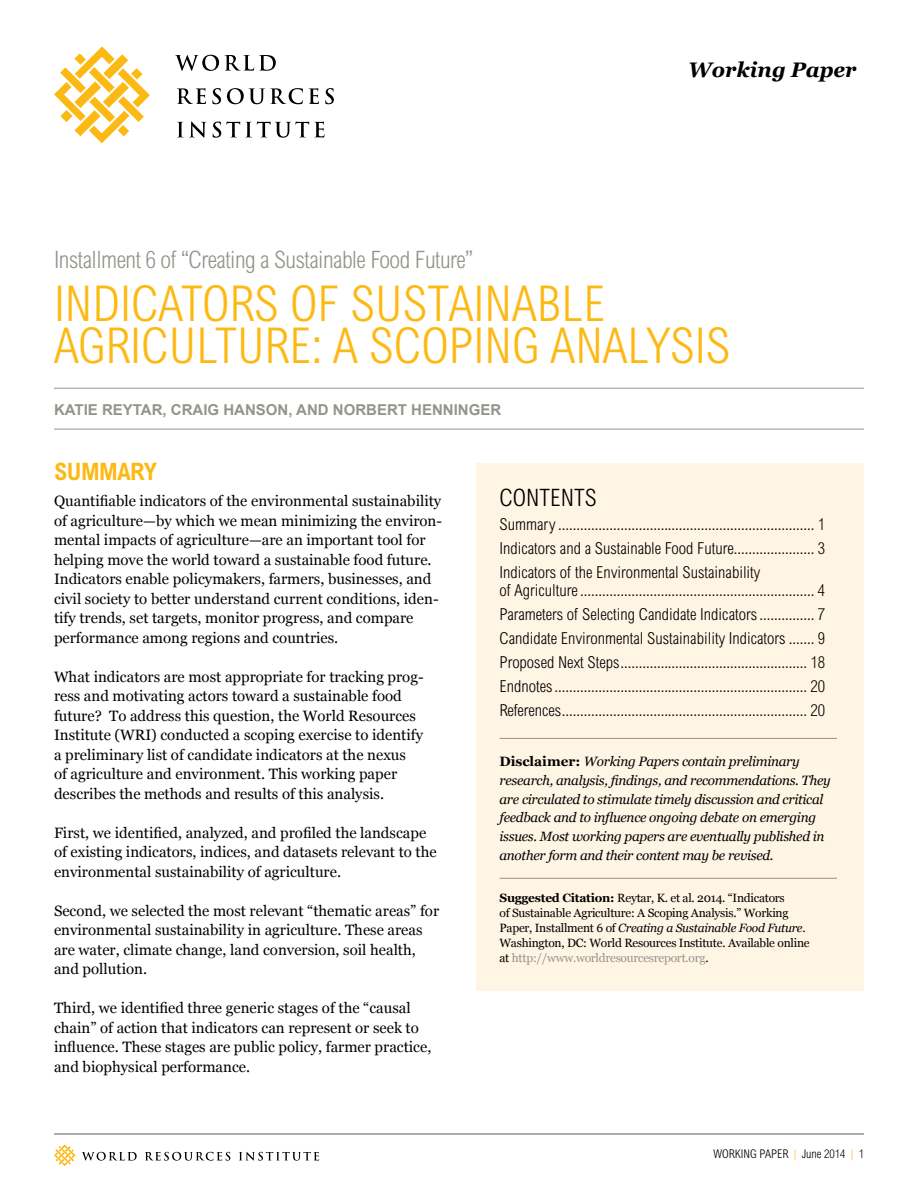
<style>
.page{position:relative;width:918px;height:1188px;background:#fff}
.page>*{position:absolute;margin:0;border:0;box-sizing:border-box;transform-origin:0 0}
.t1{font:300 condensed 49.5px/42px "Arial MT Std";color:#fdb913}
.t2{font:300 condensed 24px "Arial MT Std";letter-spacing:-.02em;color:#94948b}
.t3{font:300 condensed 24px "Arial MT Std";color:#000}
.t4{font:700 condensed 24px "Arial MT Std";letter-spacing:-.02em;color:#fdb913}
.t5{font:italic 700 21px "Georgia";color:#000}
.t6{font:300 condensed 16.5px/24px "Arial MT Std";color:#000;text-align:justify}
.t7{font:15px/19.5px "Georgia";color:#000}
.t8{font:700 15px "Arial";color:#94948b}
.t9{font:italic 13.5px/18.8px "Georgia";letter-spacing:-.02em;color:#000}
.t10{font:12px/15px "Georgia";letter-spacing:-.02em;color:#000}
.t11{font:300 condensed 12px "Arial MT Std";color:#000}
.s1{font-weight:700;font-style:normal}
.s2{font-weight:700}
.s3{font-style:italic}
.s4{color:#94948b}
.s5{color:#fdb913}
</style>
<div class="page">
<svg style="left:54px;top:1144px;width:21px;height:22px"></svg>
<svg style="left:82px;top:1152px;width:55px;height:9px"></svg>
<svg style="left:145px;top:1152px;width:85px;height:9px"></svg>
<svg style="left:239px;top:1152px;width:80px;height:9px"></svg>
<hr style="left:54px;top:1134px;width:810px;height:1px;background:#94948b">
<svg style="left:54px;top:46px;width:96px;height:97px"></svg>
<svg style="left:175px;top:55px;width:44px;height:16px"></svg>
<svg style="left:225px;top:55px;width:51px;height:16px"></svg>
<svg style="left:177px;top:88px;width:29px;height:16px"></svg>
<svg style="left:212px;top:88px;width:9px;height:16px"></svg>
<svg style="left:227px;top:88px;width:92px;height:16px"></svg>
<svg style="left:325px;top:88px;width:9px;height:16px"></svg>
<svg style="left:177px;top:121px;width:29px;height:17px"></svg>
<svg style="left:213px;top:122px;width:112px;height:16px"></svg>
<hr style="left:54px;top:388px;width:810px;height:1px;background:#94948b">
<hr style="left:54px;top:429px;width:810px;height:1px;background:#94948b">
<div style="left:476px;top:463px;width:388px;height:527px;background:#fff5e4"></div>
<hr style="left:500px;top:738px;width:337px;height:1px;background:#94948b">
<hr style="left:500px;top:878px;width:337px;height:1px;background:#94948b">
<h3 class="t5" style="left:688px;top:56px;width:170px">Working Paper</h3>
<h2 class="t2" style="left:54px;top:246px;width:421px">Installment 6 of “Creating a Sustainable Food Future”</h2>
<h1 class="t1" style="left:54px;top:282px;width:678px">INDICATORS OF SUSTAINABLE<br>AGRICULTURE: A SCOPING ANALYSIS</h1>
<p class="t8" style="left:54px;top:400px;width:449px">KATIE REYTAR, CRAIG HANSON, AND NORBERT HENNINGER</p>
<h2 class="t4" style="left:54px;top:458px;width:105px">SUMMARY</h2>
<p class="t7" style="left:54px;top:492px;width:390px">Quantifiable indicators of the environmental sustainability of agriculture—by which we mean minimizing the environ&shy;mental impacts of agriculture—are an important tool for helping move the world toward a sustainable food future.<br>Indicators enable policymakers, farmers, businesses, and civil society to better understand current conditions, iden&shy;tify trends, set targets, monitor progress, and compare performance among regions and countries.</p>
<p class="t7" style="left:54px;top:667px;width:371px">What indicators are most appropriate for tracking prog&shy;ress and motivating actors toward a sustainable food future? To address this question, the World Resources Institute (WRI) conducted a scoping exercise to identify a preliminary list of candidate indicators at the nexus<br>of agriculture and environment. This working paper describes the methods and results of this analysis.</p>
<p class="t7" style="left:54px;top:823px;width:384px">First, we identified, analyzed, and profiled the landscape of existing indicators, indices, and datasets relevant to the environmental sustainability of agriculture.</p>
<p class="t7" style="left:54px;top:901px;width:387px">Second, we selected the most relevant “thematic areas” for environmental sustainability in agriculture. These areas are water, climate change, land conversion, soil health, and pollution.</p>
<p class="t7" style="left:54px;top:999px;width:379px">Third, we identified three generic stages of the “causal chain” of action that indicators can represent or seek to influence. These stages are public policy, farmer practice, and biophysical performance.</p>
<h2 class="t3" style="left:500px;top:484px;width:99px">CONTENTS</h2>
<p class="t6" style="left:500px;top:512px;width:327px">Summary...................................................................... 1<br>Indicators and a Sustainable Food Future...................... 3<br>Indicators of the Environmental Sustainability</p>
<p class="t6" style="left:500px;top:578px;width:327px">of Agriculture................................................................ 4<br>Parameters of Selecting Candidate Indicators............... 7<br>Candidate Environmental Sustainability Indicators ....... 9<br>Proposed Next Steps................................................... 18<br>Endnotes..................................................................... 20<br>References................................................................... 20</p>
<p class="t9" style="left:500px;top:752px;width:333px"><span class="s1">Disclaimer:</span> Working Papers contain preliminary research, analysis, findings, and recommendations. They are circulated to stimulate timely discussion and critical feedback and to influence ongoing debate on emerging issues. Most working papers are eventually published in another form and their content may be revised.</p>
<p class="t10" style="left:500px;top:890px;width:312px"><span class="s2">Suggested Citation:</span> Reytar, K. et al. 2014. “Indicators<br>of Sustainable Agriculture: A Scoping Analysis.” Working Paper, Installment 6 of <span class="s3">Creating a Sustainable Food Future</span>.<br>Washington, DC: World Resources Institute. Available online at <span class="s4">http://www.worldresourcesreport.org</span>.</p>
<p class="t11" style="left:714px;top:1147px;width:152px">WORKING PAPER <span class="s5">|</span> June 2014 <span class="s5">|</span> 1</p>
</div>
